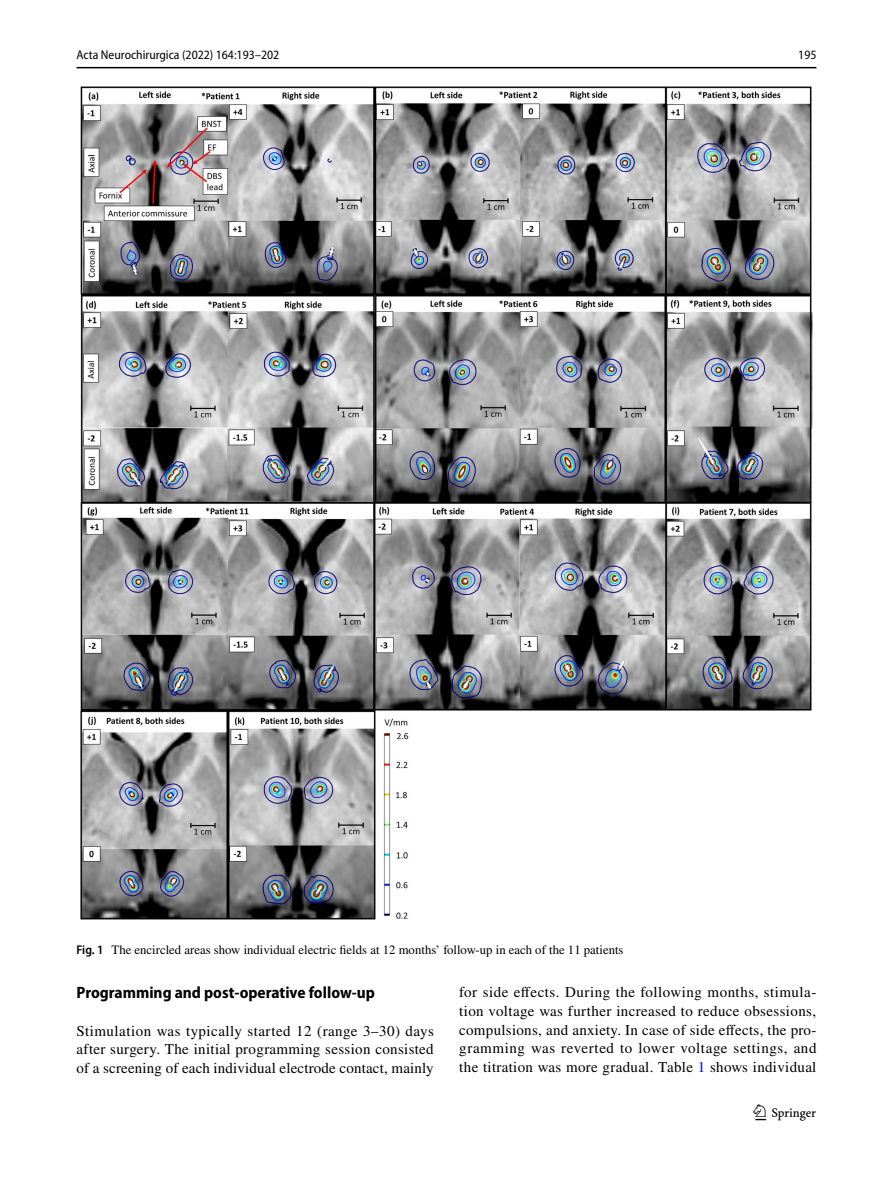
<style>
.page{position:relative;width:893px;height:1187px;background:#fff}
.page>*{position:absolute;margin:0;border:0;box-sizing:border-box;transform-origin:0 0}
.t1{font:22.5px "Springnew Regular 3";color:#000}
.t2{font:700 semi-condensed 16.5px "Myriad Pro";color:#000}
.t3{font:15px/18.8px "STIX";letter-spacing:.01em;color:#000;text-align:justify}
.t4{font:12.75px "STIX";color:#000}
.t5{font:12.75px "Myriad Pro Semi Cn 4";color:#000}
.t6{font:semi-condensed 12.75px "Myriad Pro";color:#000}
.s1{font-family:"Myriad Pro";font-weight:600;font-stretch:semi-condensed}
.s2{color:#00f}
</style>
<div class="page">
<hr style="left:77px;top:67px;width:739px;height:1px;background:#000">
<img style="left:81px;top:87px;width:731px;height:832px">
<p class="t5" style="left:77px;top:48px;width:204px">Acta Neurochirurgica (2022) 164:193–202</p>
<p class="t6" style="left:798px;top:48px;width:20px">195</p>
<p class="t4" style="left:77px;top:941px;width:548px"><span class="s1">Fig. 1</span> The encircled areas show individual electric fields at 12 months’ follow-up in each of the 11 patients</p>
<p class="t2" style="left:77px;top:983px;width:300px">Programming and post‑operative follow‑up</p>
<p class="t3" style="left:77px;top:1022px;width:359px">Stimulation was typically started 12 (range 3–30) days after surgery. The initial programming session consisted of a screening of each individual electrode contact, mainly</p>
<p class="t3" style="left:459px;top:983px;width:359px">for side effects. During the following months, stimula&shy;tion voltage was further increased to reduce obsessions, compulsions, and anxiety. In case of side effects, the pro&shy;gramming was reverted to lower voltage settings, and the titration was more gradual. Table <span class="s2">1</span> shows individual</p>
<h1 class="t1" style="left:755px;top:1104px;width:62px">1 3</h1>
</div>
